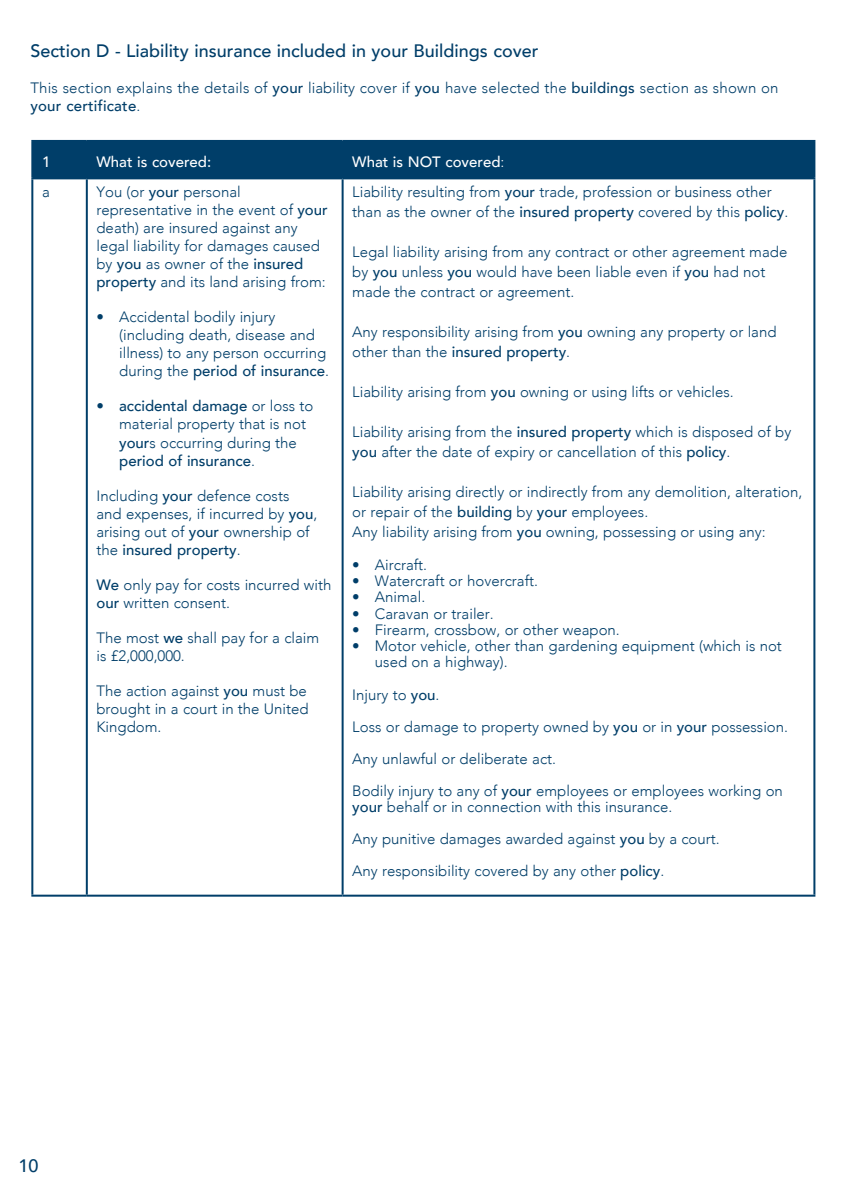
<style>
.page{position:relative;width:842px;height:1191px;background:#fff}
.page>*{position:absolute;margin:0;border:0;box-sizing:border-box;transform-origin:0 0}
.t1{font:500 18px "Avenir";color:#003e69}
.t2{font:300 15px/18px "Avenir";color:#003e69}
.t3{font:500 15px "Avenir";color:#fff}
.s1{font-weight:500}
.s2{font-weight:300}
</style>
<div class="page">
<div style="left:33px;top:142px;width:780px;height:35px;background:#003e69"></div>
<hr style="left:31px;top:140px;width:56px;height:2px;background:#003e69">
<hr style="left:31px;top:142px;width:2px;height:35px;background:#003e69">
<hr style="left:87px;top:140px;width:256px;height:2px;background:#003e69">
<hr style="left:86px;top:142px;width:2px;height:35px;background:#003e69">
<hr style="left:343px;top:140px;width:472px;height:2px;background:#003e69">
<hr style="left:342px;top:142px;width:2px;height:35px;background:#003e69">
<hr style="left:813px;top:142px;width:2px;height:35px;background:#003e69">
<hr style="left:31px;top:177px;width:56px;height:2px;background:#003e69">
<hr style="left:31px;top:179px;width:2px;height:715px;background:#003e69">
<hr style="left:87px;top:177px;width:256px;height:2px;background:#003e69">
<hr style="left:86px;top:179px;width:2px;height:715px;background:#003e69">
<hr style="left:343px;top:177px;width:472px;height:2px;background:#003e69">
<hr style="left:342px;top:179px;width:2px;height:715px;background:#003e69">
<hr style="left:813px;top:179px;width:2px;height:715px;background:#003e69">
<hr style="left:31px;top:894px;width:56px;height:2px;background:#003e69">
<hr style="left:87px;top:894px;width:256px;height:2px;background:#003e69">
<hr style="left:343px;top:894px;width:472px;height:2px;background:#003e69">
<p class="t1" style="left:30px;top:35px;width:509px">Section D - Liability insurance included in your Buildings cover</p>
<p class="t2" style="left:30px;top:79px;width:750px">This section explains the details of <span class="s1">your</span> liability cover if <span class="s1">you</span> have selected the <span class="s1">buildings</span> section as shown on <span class="s1">your certificate</span>.</p>
<p class="t3" style="left:42px;top:149px;width:10px">1</p>
<p class="t3" style="left:96px;top:149px;width:116px">What is covered:</p>
<p class="t3" style="left:352px;top:149px;width:154px">What is NOT covered<span class="s2">:</span></p>
<p class="t2" style="left:42px;top:183px;width:9px">a</p>
<p class="t2" style="left:96px;top:183px;width:233px">You (or <span class="s1">your</span> personal representative in the event of <span class="s1">your </span>death) are insured against any legal liability for damages caused by <span class="s1">you</span> as owner of the <span class="s1">insured property</span> and its land arising from:</p>
<p class="t2" style="left:119px;top:308px;width:211px;text-indent:-23px">• Accidental bodily injury (including death, disease and illness) to any person occurring during the <span class="s1">period of insurance</span>.</p>
<p class="t2" style="left:119px;top:397px;width:196px;text-indent:-23px">• <span class="s1">accidental damage</span> or loss to material property that is not <span class="s1">your</span>s occurring during the <span class="s1">period of insurance</span>.</p>
<p class="t2" style="left:96px;top:486px;width:222px">Including <span class="s1">your</span> defence costs and expenses, if incurred by <span class="s1">you</span>, arising out of <span class="s1">your</span> ownership of the <span class="s1">insured property</span>.</p>
<p class="t2" style="left:96px;top:575px;width:236px"><span class="s1">We</span> only pay for costs incurred with <span class="s1">our</span> written consent.</p>
<p class="t2" style="left:96px;top:628px;width:224px">The most <span class="s1">we</span> shall pay for a claim is £2,000,000.</p>
<p class="t2" style="left:96px;top:681px;width:214px;text-align:justify">The action against <span class="s1">you</span> must be brought in a court in the United Kingdom.</p>
<p class="t2" style="left:352px;top:182px;width:437px;line-height:20px">Liability resulting from <span class="s1">your</span> trade, profession or business other than as the owner of the <span class="s1">insured property</span> covered by this <span class="s1">policy</span>.</p>
<p class="t2" style="left:352px;top:242px;width:437px;line-height:20px">Legal liability arising from any contract or other agreement made by <span class="s1">you</span> unless <span class="s1">you</span> would have been liable even if <span class="s1">you</span> had not made the contract or agreement.</p>
<p class="t2" style="left:352px;top:322px;width:426px;line-height:20px">Any responsibility arising from <span class="s1">you</span> owning any property or land other than the <span class="s1">insured property</span>.</p>
<p class="t2" style="left:352px;top:383px;width:383px">Liability arising from <span class="s1">you</span> owning or using lifts or vehicles.</p>
<p class="t2" style="left:352px;top:422px;width:441px;line-height:20px">Liability arising from the <span class="s1">insured property</span> which is disposed of by <span class="s1">you</span> after the date of expiry or cancellation of this <span class="s1">policy</span>.</p>
<p class="t2" style="left:352px;top:482px;width:452px;line-height:20px">Liability arising directly or indirectly from any demolition, alteration, or repair of the <span class="s1">building</span> by <span class="s1">your</span> employees.<br>Any liability arising from <span class="s1">you</span> owning, possessing or using any:</p>
<p class="t2" style="left:352px;top:556px;width:76px">• Aircraft.</p>
<p class="t2" style="left:352px;top:572px;width:187px">• Watercraft or hovercraft.</p>
<p class="t2" style="left:352px;top:588px;width:74px">• Animal.</p>
<p class="t2" style="left:352px;top:604px;width:143px">• Caravan or trailer.</p>
<p class="t2" style="left:352px;top:620px;width:269px">• Firearm, crossbow, or other weapon.</p>
<p class="t2" style="left:375px;top:637px;width:408px;line-height:16px;text-indent:-23px">• Motor vehicle, other than gardening equipment (which is not used on a highway).</p>
<p class="t2" style="left:352px;top:678px;width:437px;line-height:32px">Injury to <span class="s1">you</span>.<br>Loss or damage to property owned by <span class="s1">you</span> or in <span class="s1">your</span> possession.<br>Any unlawful or deliberate act.<br>Bodily injury to any of <span class="s1">your</span> employees or employees working on</p>
<p class="t2" style="left:352px;top:790px;width:369px;line-height:32px"><span class="s1">your</span> behalf or in connection with this insurance.<br>Any punitive damages awarded against <span class="s1">you</span> by a court.<br>Any responsibility covered by any other <span class="s1">policy</span>.</p>
<p class="t1" style="left:18px;top:1149px;width:22px">10</p>
</div>
